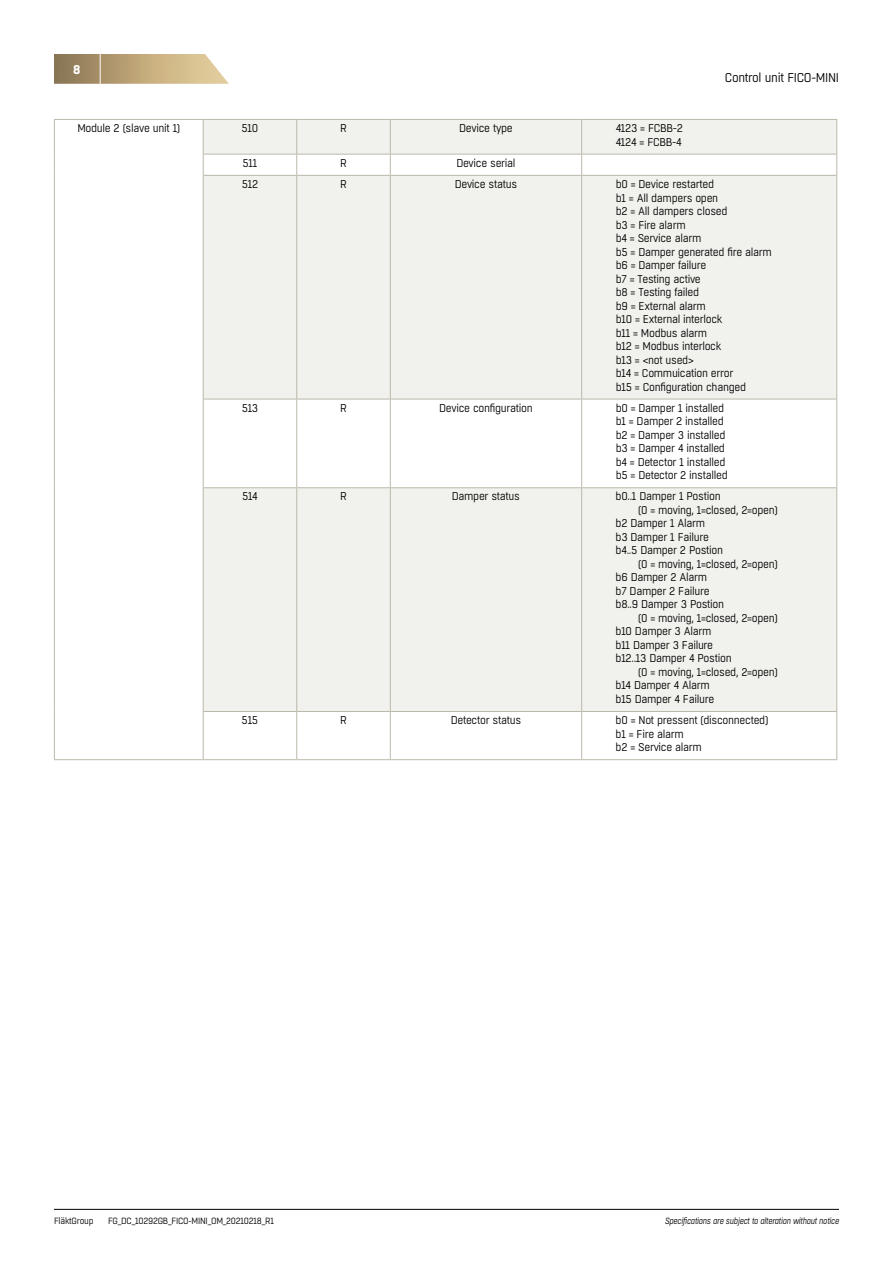
<style>
.page{position:relative;width:893px;height:1263px;background:#fff}
.page>*{position:absolute;margin:0;border:0;box-sizing:border-box;transform-origin:0 0}
.t1{font:12.75px "Boxed";letter-spacing:-.03em;color:#000;scale:.95 1}
.t2{font:700 12.75px "Boxed";color:#fff}
.t3{font:11.25px/13.5px "Boxed";letter-spacing:-.03em;color:#000;scale:.95 1}
.t4{font:italic 9px "Boxed";letter-spacing:-.03em;color:#000;scale:.95 1}
.t5{font:9px "Boxed";letter-spacing:-.03em;color:#000;scale:.95 1}
</style>
<div class="page">
<svg style="left:54px;top:54px;width:175px;height:30px;background:#bfaa82"></svg>
<hr style="left:100px;top:54px;width:1px;height:30px;background:#fff">
<hr style="left:54px;top:1209px;width:785px;height:1px;background:#000">
<svg style="left:204px;top:120px;width:632px;height:591px;fill:#f1f1ed"></svg>
<hr style="left:54px;top:119px;width:149px;height:1px;background:#bcb9ac">
<hr style="left:54px;top:120px;width:1px;height:34px;background:#bcb9ac">
<hr style="left:203px;top:119px;width:94px;height:1px;background:#bcb9ac">
<hr style="left:203px;top:120px;width:1px;height:34px;background:#bcb9ac">
<hr style="left:297px;top:119px;width:93px;height:1px;background:#bcb9ac">
<hr style="left:296px;top:120px;width:1px;height:34px;background:#bcb9ac">
<hr style="left:390px;top:119px;width:192px;height:1px;background:#bcb9ac">
<hr style="left:390px;top:120px;width:1px;height:34px;background:#bcb9ac">
<hr style="left:582px;top:119px;width:255px;height:1px;background:#bcb9ac">
<hr style="left:581px;top:120px;width:1px;height:34px;background:#bcb9ac">
<hr style="left:836px;top:120px;width:1px;height:34px;background:#bcb9ac">
<svg style="left:54px;top:154px;width:1px;height:21px"></svg>
<hr style="left:203px;top:154px;width:94px;height:1px;background:#bcb9ac">
<svg style="left:203px;top:154px;width:1px;height:21px"></svg>
<hr style="left:297px;top:154px;width:93px;height:1px;background:#bcb9ac">
<svg style="left:296px;top:154px;width:1px;height:21px"></svg>
<hr style="left:390px;top:154px;width:192px;height:1px;background:#bcb9ac">
<svg style="left:390px;top:154px;width:1px;height:21px"></svg>
<hr style="left:582px;top:154px;width:255px;height:1px;background:#bcb9ac">
<svg style="left:581px;top:154px;width:1px;height:21px"></svg>
<svg style="left:836px;top:154px;width:1px;height:21px"></svg>
<hr style="left:54px;top:175px;width:1px;height:224px;background:#bcb9ac">
<hr style="left:203px;top:175px;width:94px;height:1px;background:#bcb9ac">
<hr style="left:203px;top:176px;width:1px;height:223px;background:#bcb9ac">
<hr style="left:297px;top:175px;width:93px;height:1px;background:#bcb9ac">
<hr style="left:296px;top:176px;width:1px;height:223px;background:#bcb9ac">
<hr style="left:390px;top:175px;width:192px;height:1px;background:#bcb9ac">
<hr style="left:390px;top:176px;width:1px;height:223px;background:#bcb9ac">
<hr style="left:582px;top:175px;width:255px;height:1px;background:#bcb9ac">
<hr style="left:581px;top:176px;width:1px;height:223px;background:#bcb9ac">
<hr style="left:836px;top:176px;width:1px;height:223px;background:#bcb9ac">
<hr style="left:54px;top:399px;width:1px;height:89px;background:#bcb9ac">
<hr style="left:203px;top:399px;width:94px;height:1px;background:#bcb9ac">
<hr style="left:203px;top:399px;width:1px;height:88px;background:#bcb9ac">
<hr style="left:297px;top:399px;width:93px;height:1px;background:#bcb9ac">
<hr style="left:296px;top:399px;width:1px;height:88px;background:#bcb9ac">
<hr style="left:390px;top:399px;width:192px;height:1px;background:#bcb9ac">
<hr style="left:390px;top:399px;width:1px;height:88px;background:#bcb9ac">
<hr style="left:582px;top:399px;width:255px;height:1px;background:#bcb9ac">
<hr style="left:581px;top:399px;width:1px;height:88px;background:#bcb9ac">
<hr style="left:836px;top:399px;width:1px;height:88px;background:#bcb9ac">
<hr style="left:54px;top:488px;width:1px;height:223px;background:#bcb9ac">
<hr style="left:203px;top:487px;width:94px;height:1px;background:#bcb9ac">
<hr style="left:203px;top:488px;width:1px;height:223px;background:#bcb9ac">
<hr style="left:297px;top:487px;width:93px;height:1px;background:#bcb9ac">
<hr style="left:296px;top:488px;width:1px;height:223px;background:#bcb9ac">
<hr style="left:390px;top:487px;width:192px;height:1px;background:#bcb9ac">
<hr style="left:390px;top:488px;width:1px;height:223px;background:#bcb9ac">
<hr style="left:582px;top:487px;width:255px;height:1px;background:#bcb9ac">
<hr style="left:581px;top:488px;width:1px;height:223px;background:#bcb9ac">
<hr style="left:836px;top:488px;width:1px;height:223px;background:#bcb9ac">
<hr style="left:54px;top:711px;width:1px;height:48px;background:#bcb9ac">
<hr style="left:203px;top:711px;width:94px;height:1px;background:#bcb9ac">
<hr style="left:203px;top:712px;width:1px;height:47px;background:#bcb9ac">
<hr style="left:297px;top:711px;width:93px;height:1px;background:#bcb9ac">
<hr style="left:296px;top:712px;width:1px;height:47px;background:#bcb9ac">
<hr style="left:390px;top:711px;width:192px;height:1px;background:#bcb9ac">
<hr style="left:390px;top:712px;width:1px;height:47px;background:#bcb9ac">
<hr style="left:582px;top:711px;width:255px;height:1px;background:#bcb9ac">
<hr style="left:581px;top:712px;width:1px;height:47px;background:#bcb9ac">
<hr style="left:836px;top:712px;width:1px;height:47px;background:#bcb9ac">
<hr style="left:54px;top:759px;width:149px;height:1px;background:#bcb9ac">
<hr style="left:203px;top:759px;width:94px;height:1px;background:#bcb9ac">
<hr style="left:297px;top:759px;width:93px;height:1px;background:#bcb9ac">
<hr style="left:390px;top:759px;width:192px;height:1px;background:#bcb9ac">
<hr style="left:582px;top:759px;width:255px;height:1px;background:#bcb9ac">
<p class="t2" style="left:73px;top:61px;width:9px">8</p>
<p class="t1" style="left:725px;top:69px;width:122px">Control unit FICO-MINI</p>
<p class="t3" style="left:77px;top:122px;width:110px">Module 2 (slave unit 1)</p>
<p class="t3" style="left:242px;top:122px;width:19px">510</p>
<p class="t3" style="left:340px;top:122px;width:9px">R</p>
<p class="t3" style="left:459px;top:122px;width:58px">Device type</p>
<p class="t3" style="left:616px;top:122px;width:72px">4123 = FCBB-2<br>4124 = FCBB-4</p>
<p class="t3" style="left:243px;top:156px;width:17px">511</p>
<p class="t3" style="left:340px;top:156px;width:9px">R</p>
<p class="t3" style="left:456px;top:156px;width:64px">Device serial</p>
<p class="t3" style="left:242px;top:178px;width:19px">512</p>
<p class="t3" style="left:340px;top:178px;width:9px">R</p>
<p class="t3" style="left:455px;top:178px;width:67px">Device status</p>
<p class="t3" style="left:616px;top:178px;width:166px">b0 = Device restarted<br>b1 = All dampers open<br>b2 = All dampers closed<br>b3 = Fire alarm<br>b4 = Service alarm<br>b5 = Damper generated fire alarm b6 = Damper failure<br>b7 = Testing active<br>b8 = Testing failed<br>b9 = External alarm<br>b10 = External interlock<br>b11 = Modbus alarm<br>b12 = Modbus interlock<br>b13 = &lt;not used&gt;<br>b14 = Commuication error<br>b15 = Configuration changed</p>
<p class="t3" style="left:242px;top:401px;width:19px">513</p>
<p class="t3" style="left:340px;top:401px;width:9px">R</p>
<p class="t3" style="left:439px;top:401px;width:100px">Device configuration</p>
<p class="t3" style="left:616px;top:401px;width:120px">b0 = Damper 1 installed b1 = Damper 2 installed b2 = Damper 3 installed b3 = Damper 4 installed b4 = Detector 1 installed b5 = Detector 2 installed</p>
<p class="t3" style="left:242px;top:490px;width:18px">514</p>
<p class="t3" style="left:340px;top:490px;width:9px">R</p>
<p class="t3" style="left:452px;top:490px;width:73px">Damper status</p>
<p class="t3" style="left:616px;top:490px;width:112px">b0..1 Damper 1 Postion</p>
<p class="t3" style="left:638px;top:503px;width:149px">(0 = moving, 1=closed, 2=open)</p>
<p class="t3" style="left:616px;top:517px;width:96px">b2 Damper 1 Alarm</p>
<p class="t3" style="left:616px;top:530px;width:100px">b3 Damper 1 Failure</p>
<p class="t3" style="left:616px;top:544px;width:115px">b4..5 Damper 2 Postion</p>
<p class="t3" style="left:638px;top:557px;width:149px">(0 = moving, 1=closed, 2=open)</p>
<p class="t3" style="left:616px;top:571px;width:98px">b6 Damper 2 Alarm</p>
<p class="t3" style="left:616px;top:584px;width:100px">b7 Damper 2 Failure</p>
<p class="t3" style="left:616px;top:598px;width:116px">b8..9 Damper 3 Postion</p>
<p class="t3" style="left:638px;top:611px;width:149px">(0 = moving, 1=closed, 2=open)</p>
<p class="t3" style="left:616px;top:625px;width:102px">b10 Damper 3 Alarm</p>
<p class="t3" style="left:616px;top:638px;width:104px">b11 Damper 3 Failure</p>
<p class="t3" style="left:616px;top:652px;width:124px">b12..13 Damper 4 Postion</p>
<p class="t3" style="left:638px;top:665px;width:149px">(0 = moving, 1=closed, 2=open)</p>
<p class="t3" style="left:616px;top:679px;width:101px">b14 Damper 4 Alarm</p>
<p class="t3" style="left:616px;top:692px;width:105px">b15 Damper 4 Failure</p>
<p class="t3" style="left:242px;top:714px;width:19px">515</p>
<p class="t3" style="left:340px;top:714px;width:9px">R</p>
<p class="t3" style="left:451px;top:714px;width:76px">Detector status</p>
<p class="t3" style="left:616px;top:714px;width:162px">b0 = Not pressent (disconnected) b1 = Fire alarm<br>b2 = Service alarm</p>
<p class="t5" style="left:54px;top:1215px;width:43px">FläktGroup</p>
<p class="t5" style="left:108px;top:1215px;width:176px">FG_DC_10292GB_FICO-MINI_OM_20210218_R1</p>
<p class="t4" style="left:665px;top:1215px;width:185px">Specifications are subject to alteration without notice</p>
</div>
